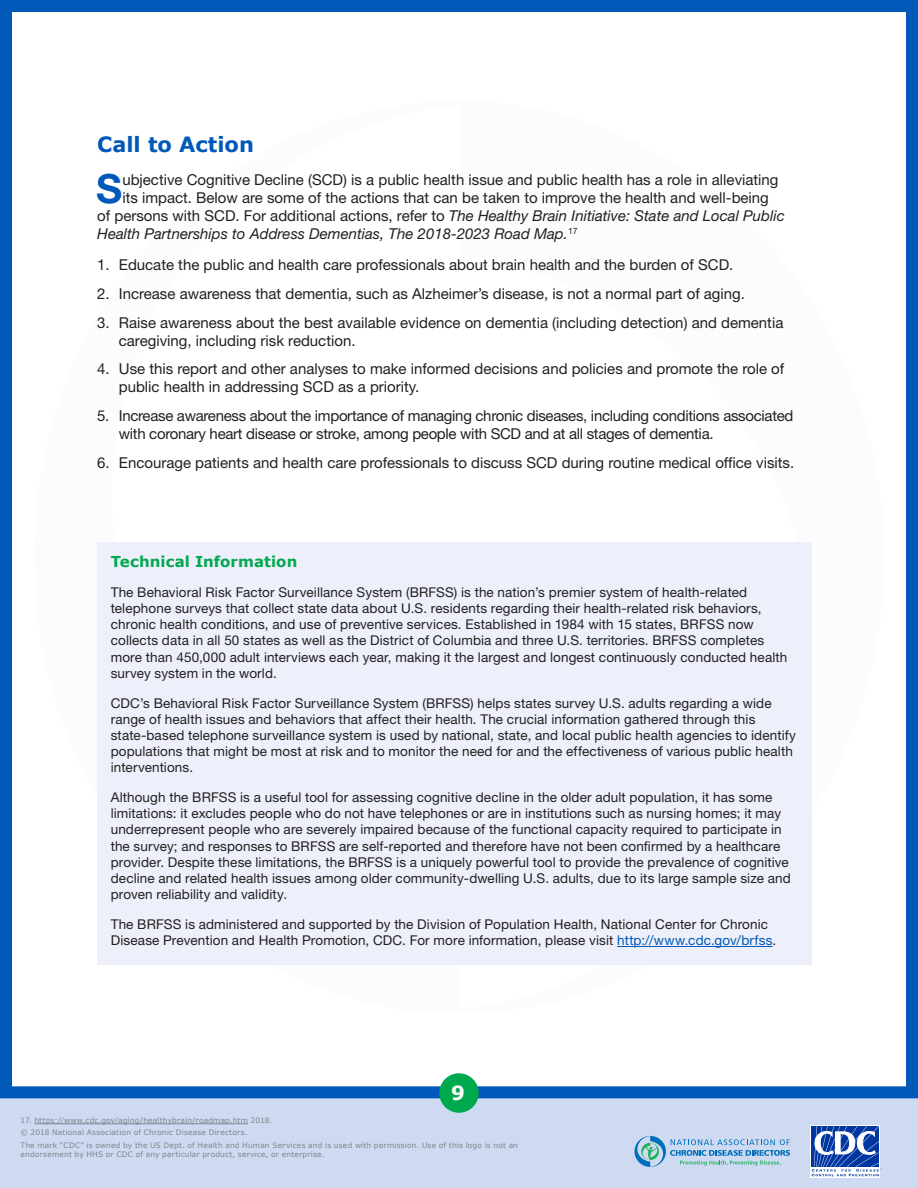
<style>
.page{position:relative;width:918px;height:1188px;background:#fff}
.page>*{position:absolute;margin:0;border:0;box-sizing:border-box;transform-origin:0 0}
.Initial_Cap{font:700 40.2px "Helvetica Neue LT Std";color:#0058b8}
.t1{font:700 21px "Verdana";color:#0058b8}
.t2{font:700 19.5px "Verdana";color:#fff}
.Initial_Cap-2{font:15px/18px "Helvetica Neue LT Std";color:#231f20}
.Initial_Cap-3{font:15px/18px "Helvetica Neue LT Std";letter-spacing:-.02em;color:#231f20}
.Initial_Cap-4{font:italic 15px "Helvetica Neue LT Std";color:#231f20}
.t3{font:700 15px "Verdana";color:#00a84e}
.Body_Text{font:13.5px/16.2px "Helvetica Neue LT Std";letter-spacing:.01em;color:#231f20}
.footnote{font:7.5px/9px "Verdana";letter-spacing:.025em;color:#7c868d}
.s1{font-style:italic}
.s2{color:#0058b8}
</style>
<div class="page">
<div style="left:0;top:1098px;width:918px;height:90px;background:#cedaf1"></div>
<div style="left:0;top:0;width:918px;height:1098px;border:12px solid #0058b8"></div>
<svg style="left:635px;top:1136px;width:155px;height:31px"></svg>
<svg style="left:811px;top:1125px;width:69px;height:53px"></svg>
<svg style="left:812px;top:1126px;width:70px;height:50px;background:#6989c7"></svg>
<div style="left:439px;top:1073px;width:40px;height:40px;background:#00a84e;border-radius:50%"></div>
<hr style="left:34px;top:1124px;width:214px;height:1px;background:#7c868d">
<div style="left:97px;top:542px;width:715px;height:422px;background:#edf0fa"></div>
<hr style="left:617px;top:946px;width:156px;height:1px;background:#0058b8">
<h2 class="t1" style="left:97px;top:130px;width:158px">Call to Action</h2>
<p class="Initial_Cap" style="left:96px;top:163px;width:28px">S</p>
<p class="Initial_Cap-2" style="left:122px;top:170px;width:658px">ubjective Cognitive Decline (SCD) is a public health issue and public health has a role in alleviating</p>
<p class="Initial_Cap-2" style="left:122px;top:188px;width:648px">its impact. Below are some of the actions that can be taken to improve the health and well-being</p>
<p class="Initial_Cap-2" style="left:97px;top:206px;width:689px">of persons with SCD. For additional actions, refer to <span class="s1">The Healthy Brain Initiative: State and Local Public</span></p>
<p class="Initial_Cap-4" style="left:97px;top:224px;width:482px">Health Partnerships to Address Dementias, The 2018-2023 Road Map.<sup>17</sup></p>
<p class="Initial_Cap-2" style="left:97px;top:256px;width:638px">1. Educate the public and health care professionals about brain health and the burden of SCD.</p>
<p class="Initial_Cap-2" style="left:97px;top:284px;width:649px">2. Increase awareness that dementia, such as Alzheimer’s disease, is not a normal part of aging.</p>
<p class="Initial_Cap-2" style="left:119px;top:313px;width:666px;text-indent:-22px">3. Raise awareness about the best available evidence on dementia (including detection) and dementia caregiving, including risk reduction.</p>
<p class="Initial_Cap-2" style="left:119px;top:360px;width:667px;text-indent:-22px">4. Use this report and other analyses to make informed decisions and policies and promote the role of public health in addressing SCD as a priority.</p>
<p class="Initial_Cap-3" style="left:119px;top:407px;width:676px;text-indent:-22px">5. Increase awareness about the importance of managing chronic diseases, including conditions associated with coronary heart disease or stroke, among people with SCD and at all stages of dementia.</p>
<p class="Initial_Cap-2" style="left:97px;top:454px;width:698px">6. Encourage patients and health care professionals to discuss SCD during routine medical office visits.</p>
<h3 class="t3" style="left:111px;top:551px;width:188px">Technical Information</h3>
<p class="Body_Text" style="left:111px;top:584px;width:678px">The Behavioral Risk Factor Surveillance System (BRFSS) is the nation’s premier system of health-related telephone surveys that collect state data about U.S. residents regarding their health-related risk behaviors, chronic health conditions, and use of preventive services. Established in 1984 with 15 states, BRFSS now collects data in all 50 states as well as the District of Columbia and three U.S. territories. BRFSS completes more than 450,000 adult interviews each year, making it the largest and longest continuously conducted health survey system in the world.</p>
<p class="Body_Text" style="left:111px;top:694px;width:687px">CDC’s Behavioral Risk Factor Surveillance System (BRFSS) helps states survey U.S. adults regarding a wide range of health issues and behaviors that affect their health. The crucial information gathered through this state-based telephone surveillance system is used by national, state, and local public health agencies to identify populations that might be most at risk and to monitor the need for and the effectiveness of various public health interventions.</p>
<p class="Body_Text" style="left:111px;top:789px;width:682px">Although the BRFSS is a useful tool for assessing cognitive decline in the older adult population, it has some limitations: it excludes people who do not have telephones or are in institutions such as nursing homes; it may underrepresent people who are severely impaired because of the functional capacity required to participate in the survey; and responses to BRFSS are self-reported and therefore have not been confirmed by a healthcare provider. Despite these limitations, the BRFSS is a uniquely powerful tool to provide the prevalence of cognitive decline and related health issues among older community-dwelling U.S. adults, due to its large sample size and proven reliability and validity.</p>
<p class="Body_Text" style="left:111px;top:916px;width:667px">The BRFSS is administered and supported by the Division of Population Health, National Center for Chronic<br>Disease Prevention and Health Promotion, CDC. For more information, please visit <span class="s2">http://www.cdc.gov/brfss</span>.</p>
<h3 class="t2" style="left:451px;top:1080px;width:15px">9</h3>
<p class="footnote" style="left:20px;top:1116px;width:253px">17. https://www.cdc.gov/aging/healthybrain/roadmap.htm 2018.</p>
<p class="footnote" style="left:20px;top:1128px;width:229px">© 2018 National Association of Chronic Disease Directors.</p>
<p class="footnote" style="left:20px;top:1140px;width:499px">The mark “CDC” is owned by the US Dept. of Health and Human Services and is used with permission. Use of this logo is not an endorsement by HHS or CDC of any particular product, service, or enterprise.</p>
</div>
